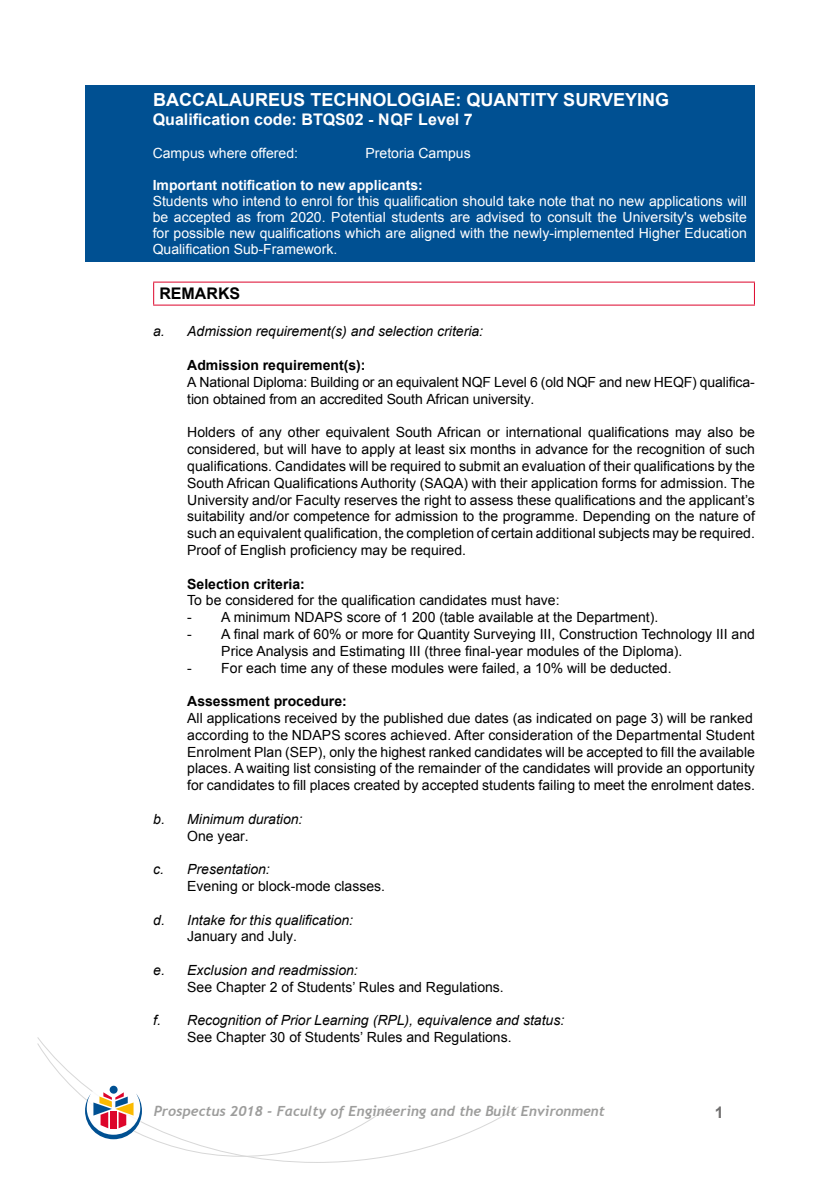
<style>
.page{position:relative;width:840px;height:1191px;background:#fff}
.page>*{position:absolute;margin:0;border:0;box-sizing:border-box;transform-origin:0 0}
.t1{font:700 18px "Arial";color:#fff}
.t2{font:700 16px "Arial";color:#fff}
.t3{font:700 16px "Arial";color:#000}
.t4{font:700 16px "Arial";color:#706f6f}
.t5{font:14px/16.8px "Arial";color:#000}
.t6{font:14px/16px "Arial";color:#fff;text-align:justify}
.t7{font:italic 14px "Arial";color:#000}
.t8{font:700 14px "Arial";color:#000}
.t9{font:italic 700 14px "Trebuchet";color:#9d9d9c}
.t10{font:700 14px "Arial";color:#fff}
</style>
<div class="page">
<svg style="left:37px;top:1037px;width:482px;height:125px"></svg>
<svg style="left:37px;top:1043px;width:353px;height:113px"></svg>
<div style="left:85px;top:85px;width:669px;height:177px;background:#005092"></div>
<hr style="left:153px;top:282px;width:601px;height:1px;background:#dd052b">
<svg style="left:153px;top:283px;width:1px;height:21px"></svg>
<svg style="left:753px;top:283px;width:1px;height:21px"></svg>
<hr style="left:153px;top:304px;width:601px;height:1px;background:#dd052b">
<p class="t1" style="left:153px;top:87px;width:517px">BACCALAUREUS TECHNOLOGIAE: QUANTITY SURVEYING</p>
<p class="t2" style="left:153px;top:109px;width:321px">Qualification code: BTQS02 - NQF Level 7</p>
<p class="t6" style="left:153px;top:145px;width:147px">Campus where offered:</p>
<p class="t6" style="left:365px;top:145px;width:107px">Pretoria Campus</p>
<p class="t10" style="left:153px;top:175px;width:271px">Important notification to new applicants:</p>
<p class="t6" style="left:153px;top:193px;width:595px">Students who intend to enrol for this qualification should take note that no new applications will be accepted as from 2020. Potential students are advised to consult the University's website for possible new qualifications which are aligned with the newly-implemented Higher Education Qualification Sub-Framework.</p>
<p class="t3" style="left:159px;top:282px;width:82px">REMARKS</p>
<p class="t7" style="left:153px;top:322px;width:331px">a. Admission requirement(s) and selection criteria:</p>
<p class="t8" style="left:187px;top:355px;width:180px">Admission requirement(s):</p>
<p class="t5" style="left:187px;top:373px;width:568px">A National Diploma: Building or an equivalent NQF Level 6 (old NQF and new HEQF) qualifica&shy;tion obtained from an accredited South African university.</p>
<p class="t5" style="left:187px;top:424px;width:569px;text-align:justify">Holders of any other equivalent South African or international qualifications may also be considered, but will have to apply at least six months in advance for the recognition of such qualifications. Candidates will be required to submit an evaluation of their qualifications by the South African Qualifications Authority (SAQA) with their application forms for admission. The University and/or Faculty reserves the right to assess these qualifications and the applicant’s suitability and/or competence for admission to the programme. Depending on the nature of such an equivalent qualification, the completion of certain additional subjects may be required.<br>Proof of English proficiency may be required.</p>
<p class="t8" style="left:187px;top:574px;width:119px">Selection criteria:</p>
<p class="t5" style="left:187px;top:592px;width:373px">To be considered for the qualification candidates must have:</p>
<p class="t5" style="left:187px;top:609px;width:472px">- A minimum NDAPS score of 1 200 (table available at the Department).</p>
<p class="t5" style="left:221px;top:625px;width:535px;text-indent:-34px">- A final mark of 60% or more for Quantity Surveying III, Construction Technology III and<br>Price Analysis and Estimating III (three final-year modules of the Diploma).</p>
<p class="t5" style="left:187px;top:659px;width:485px">- For each time any of these modules were failed, a 10% will be deducted.</p>
<p class="t8" style="left:187px;top:691px;width:161px">Assessment procedure:</p>
<p class="t5" style="left:187px;top:709px;width:569px">All applications received by the published due dates (as indicated on page 3) will be ranked according to the NDAPS scores achieved. After consideration of the Departmental Student Enrolment Plan (SEP), only the highest ranked candidates will be accepted to fill the available places. A waiting list consisting of the remainder of the candidates will provide an opportunity for candidates to fill places created by accepted students failing to meet the enrolment dates.</p>
<p class="t7" style="left:153px;top:810px;width:151px">b. Minimum duration:</p>
<p class="t5" style="left:187px;top:827px;width:63px">One year.</p>
<p class="t7" style="left:153px;top:860px;width:118px">c. Presentation:</p>
<p class="t5" style="left:187px;top:877px;width:199px">Evening or block-mode classes.</p>
<p class="t7" style="left:153px;top:910px;width:201px">d. Intake for this qualification:</p>
<p class="t5" style="left:187px;top:928px;width:111px">January and July.</p>
<p class="t7" style="left:153px;top:961px;width:206px">e. Exclusion and readmission:</p>
<p class="t5" style="left:187px;top:978px;width:318px">See Chapter 2 of Students’ Rules and Regulations.</p>
<p class="t7" style="left:153px;top:1011px;width:412px">f. Recognition of Prior Learning (RPL), equivalence and status:</p>
<p class="t5" style="left:187px;top:1029px;width:325px">See Chapter 30 of Students’ Rules and Regulations.</p>
<p class="t9" style="left:154px;top:1102px;width:452px">Prospectus 2018 - Faculty of Engineering and the Built Environment</p>
<p class="t4" style="left:714px;top:1100px;width:10px">1</p>
</div>
